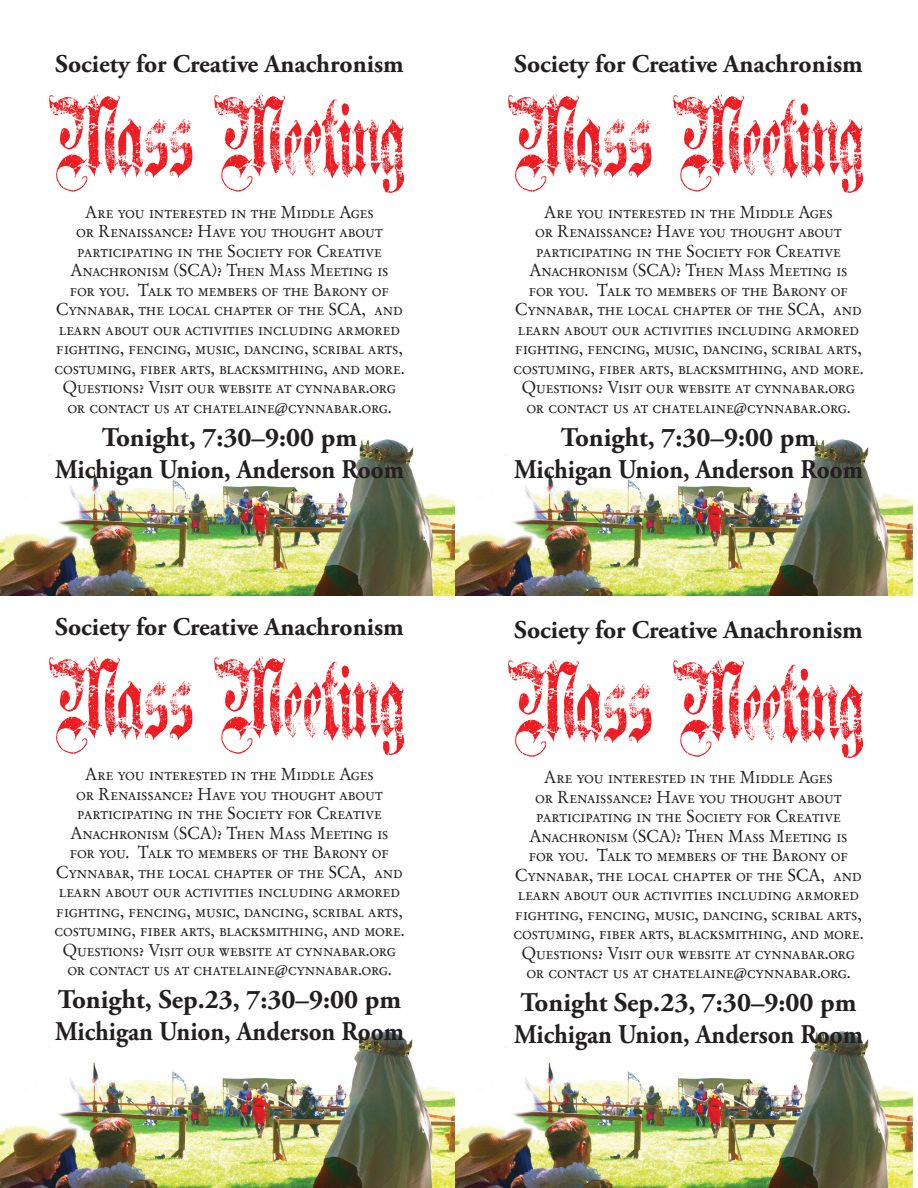
<style>
.page{position:relative;width:918px;height:1188px;background:#fff}
.page>*{position:absolute;margin:0;border:0;box-sizing:border-box;transform-origin:0 0}
.t1{font:105px "A Gothique Time";color:#ee1d23}
.t2{font:700 27px/32.4px "Adobe Garamond Pro";color:#231f20;text-align:center}
.t3{font:700 25.5px "Adobe Garamond Pro";color:#231f20}
.t4{font:18px/19.5px "Garamond Oldstyle FS Caps";color:#231f20;text-align:center;scale:.96 1}
</style>
<div class="page">
<img style="left:1px;top:439px;width:454px;height:157px">
<img style="left:455px;top:439px;width:457px;height:157px">
<img style="left:0;top:1031px;width:455px;height:157px">
<img style="left:455px;top:1031px;width:457px;height:157px">
<h3 class="t3" style="left:55px;top:50px;width:350px">Society for Creative Anachronism</h3>
<h1 class="t1" style="left:55px;top:91px;width:350px">Mass Meeting</h1>
<p class="t4" style="left:55px;top:203px;width:366px">Are you interested in the Middle Ages<br>or Renaissance? Have you thought about participating in the Society for Creative Anachronism (SCA)? Then Mass Meeting is<br>for you. Talk to members of the Barony of Cynnabar, the local chapter of the SCA, and learn about our activities including armored fighting, fencing, music, dancing, scribal arts, costuming, fiber arts, blacksmithing, and more.<br>Questions? Visit our website at cynnabar.org or contact us at chatelaine@cynnabar.org.</p>
<h2 class="t2" style="left:55px;top:421px;width:351px">Tonight, 7:30–9:00 pm<br>Michigan Union, Anderson Room</h2>
<h3 class="t3" style="left:55px;top:612px;width:350px">Society for Creative Anachronism</h3>
<h1 class="t1" style="left:55px;top:653px;width:350px">Mass Meeting</h1>
<p class="t4" style="left:55px;top:765px;width:366px">Are you interested in the Middle Ages<br>or Renaissance? Have you thought about participating in the Society for Creative Anachronism (SCA)? Then Mass Meeting is<br>for you. Talk to members of the Barony of Cynnabar, the local chapter of the SCA, and learn about our activities including armored fighting, fencing, music, dancing, scribal arts, costuming, fiber arts, blacksmithing, and more.<br>Questions? Visit our website at cynnabar.org or contact us at chatelaine@cynnabar.org.</p>
<h2 class="t2" style="left:55px;top:984px;width:351px;text-align:left">Tonight, Sep.23, 7:30–9:00 pm<br>Michigan Union, Anderson Room</h2>
<h3 class="t3" style="left:514px;top:50px;width:350px">Society for Creative Anachronism</h3>
<h1 class="t1" style="left:514px;top:91px;width:350px">Mass Meeting</h1>
<p class="t4" style="left:514px;top:203px;width:366px">Are you interested in the Middle Ages<br>or Renaissance? Have you thought about participating in the Society for Creative Anachronism (SCA)? Then Mass Meeting is<br>for you. Talk to members of the Barony of Cynnabar, the local chapter of the SCA, and learn about our activities including armored fighting, fencing, music, dancing, scribal arts, costuming, fiber arts, blacksmithing, and more.<br>Questions? Visit our website at cynnabar.org or contact us at chatelaine@cynnabar.org.</p>
<h2 class="t2" style="left:514px;top:421px;width:351px">Tonight, 7:30–9:00 pm<br>Michigan Union, Anderson Room</h2>
<h3 class="t3" style="left:514px;top:615px;width:350px">Society for Creative Anachronism</h3>
<h1 class="t1" style="left:514px;top:656px;width:350px">Mass Meeting</h1>
<p class="t4" style="left:514px;top:768px;width:366px">Are you interested in the Middle Ages<br>or Renaissance? Have you thought about participating in the Society for Creative Anachronism (SCA)? Then Mass Meeting is<br>for you. Talk to members of the Barony of Cynnabar, the local chapter of the SCA, and learn about our activities including armored fighting, fencing, music, dancing, scribal arts, costuming, fiber arts, blacksmithing, and more.<br>Questions? Visit our website at cynnabar.org or contact us at chatelaine@cynnabar.org.</p>
<h2 class="t2" style="left:514px;top:987px;width:351px;text-align:left">Tonight Sep.23, 7:30–9:00 pm<br>Michigan Union, Anderson Room</h2>
</div>
